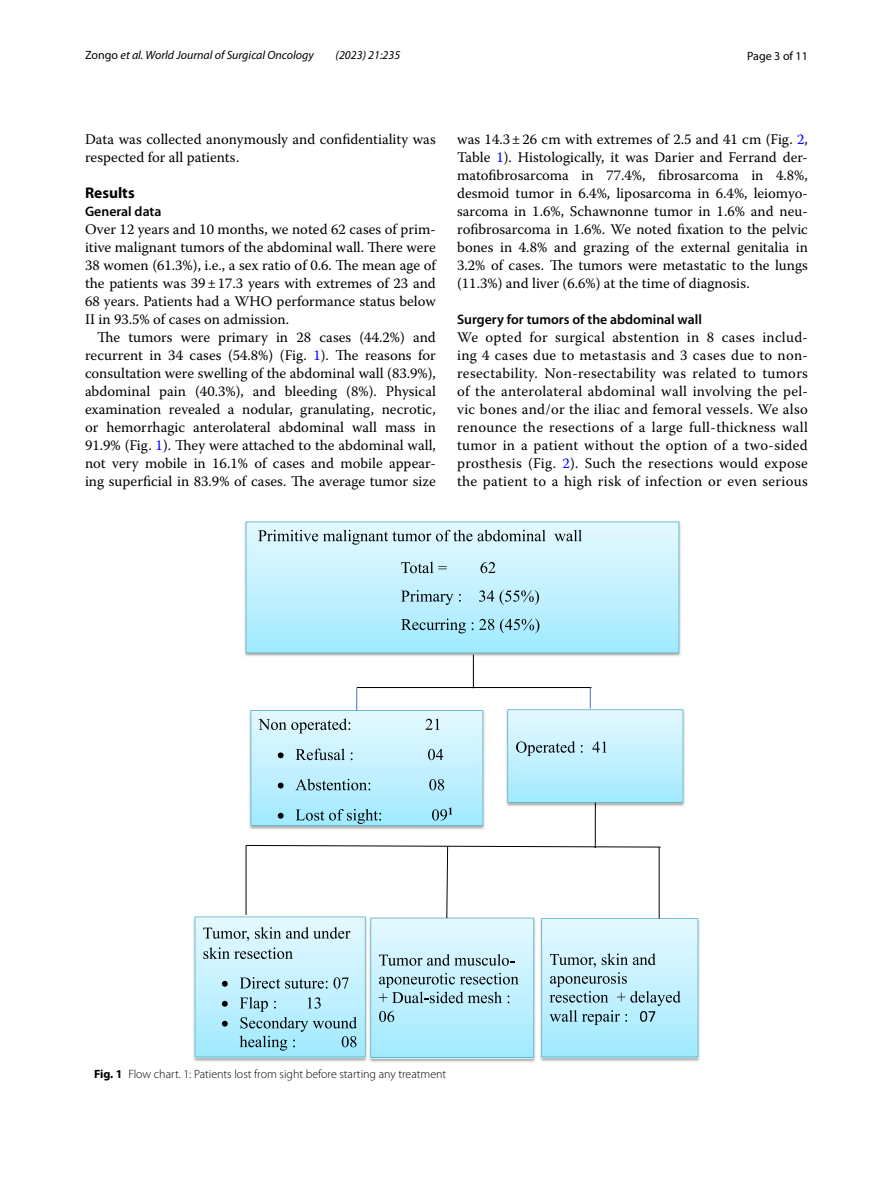
<style>
.page{position:relative;width:893px;height:1187px;background:#fff}
.page>*{position:absolute;margin:0;border:0;box-sizing:border-box;transform-origin:0 0}
.t1{font:700 15.45px "Myriad Pro";color:#000}
.t2{font:14.7px/18px "Warnock Pro";color:#000;text-align:justify}
.t3{font:600 13.8px "Myriad Pro";color:#000}
.t4{font:300 12px "Myriad Pro";color:#000}
.t5{font:italic 12px "Myriad Pro";color:#000}
.t6{font:12px "Myriad Pro";color:#000}
.s1{font-style:normal}
.s2{color:#00f}
.s3{font-weight:700}
</style>
<div class="page">
<img style="left:193px;top:521px;width:507px;height:541px">
<svg style="left:246px;top:521px;width:433px;height:132px;background:#c0effd"></svg>
<svg style="left:258px;top:529px;width:214px;height:15px;background:#b4c9cf"></svg>
<svg style="left:478px;top:529px;width:104px;height:12px"></svg>
<svg style="left:401px;top:561px;width:46px;height:12px"></svg>
<svg style="left:480px;top:562px;width:15px;height:11px"></svg>
<svg style="left:401px;top:590px;width:52px;height:15px"></svg>
<svg style="left:459px;top:594px;width:2px;height:7px"></svg>
<svg style="left:479px;top:590px;width:60px;height:15px"></svg>
<svg style="left:401px;top:618px;width:65px;height:15px"></svg>
<svg style="left:479px;top:618px;width:60px;height:15px"></svg>
<hr style="left:473px;top:654px;width:1px;height:34px;background:#000">
<svg style="left:195px;top:687px;width:503px;height:370px"></svg>
<p class="t5" style="left:85px;top:48px;width:230px"><span class="s1">Zongo</span> et al. World Journal of Surgical Oncology</p>
<p class="t5" style="left:336px;top:48px;width:66px">(2023) 21:235</p>
<p class="t6" style="left:747px;top:48px;width:62px">Page 3 of 11</p>
<p class="t2" style="left:85px;top:130px;width:352px">Data was collected anonymously and confidentiality was respected for all patients.</p>
<p class="t1" style="left:85px;top:182px;width:51px">Results</p>
<p class="t3" style="left:85px;top:202px;width:78px">General data</p>
<p class="t2" style="left:85px;top:220px;width:352px">Over 12 years and 10 months, we noted 62 cases of prim&shy;itive malignant tumors of the abdominal wall. There were 38 women (61.3%), i.e., a sex ratio of 0.6. The mean age of the patients was 39±17.3 years with extremes of 23 and 68 years. Patients had a WHO performance status below II in 93.5% of cases on admission.</p>
<p class="t2" style="left:85px;top:328px;width:352px;text-indent:12px">The tumors were primary in 28 cases (44.2%) and recurrent in 34 cases (54.8%) (Fig. <span class="s2">1</span>). The reasons for consultation were swelling of the abdominal wall (83.9%), abdominal pain (40.3%), and bleeding (8%). Physical examination revealed a nodular, granulating, necrotic, or hemorrhagic anterolateral abdominal wall mass in 91.9% (Fig. <span class="s2">1</span>). They were attached to the abdominal wall, not very mobile in 16.1% of cases and mobile appear&shy;ing superficial in 83.9% of cases. The average tumor size</p>
<p class="t2" style="left:457px;top:130px;width:352px">was 14.3±26 cm with extremes of 2.5 and 41 cm (Fig. <span class="s2">2</span>, Table <span class="s2">1</span>). Histologically, it was Darier and Ferrand der&shy;matofibrosarcoma in 77.4%, fibrosarcoma in 4.8%, desmoid tumor in 6.4%, liposarcoma in 6.4%, leiomyo&shy;sarcoma in 1.6%, Schawnonne tumor in 1.6% and neu&shy;rofibrosarcoma in 1.6%. We noted fixation to the pelvic bones in 4.8% and grazing of the external genitalia in 3.2% of cases. The tumors were metastatic to the lungs (11.3%) and liver (6.6%) at the time of diagnosis.</p>
<p class="t3" style="left:457px;top:310px;width:246px">Surgery for tumors of the abdominal wall</p>
<p class="t2" style="left:457px;top:328px;width:352px">We opted for surgical abstention in 8 cases includ&shy;ing 4 cases due to metastasis and 3 cases due to non&shy;resectability. Non-resectability was related to tumors of the anterolateral abdominal wall involving the pel&shy;vic bones and/or the iliac and femoral vessels. We also renounce the resections of a large full-thickness wall tumor in a patient without the option of a two-sided prosthesis (Fig. <span class="s2">2</span>). Such the resections would expose the patient to a high risk of infection or even serious</p>
<p class="t4" style="left:94px;top:1067px;width:354px"><span class="s3">Fig. 1</span> Flow chart. 1: Patients lost from sight before starting any treatment</p>
</div>
